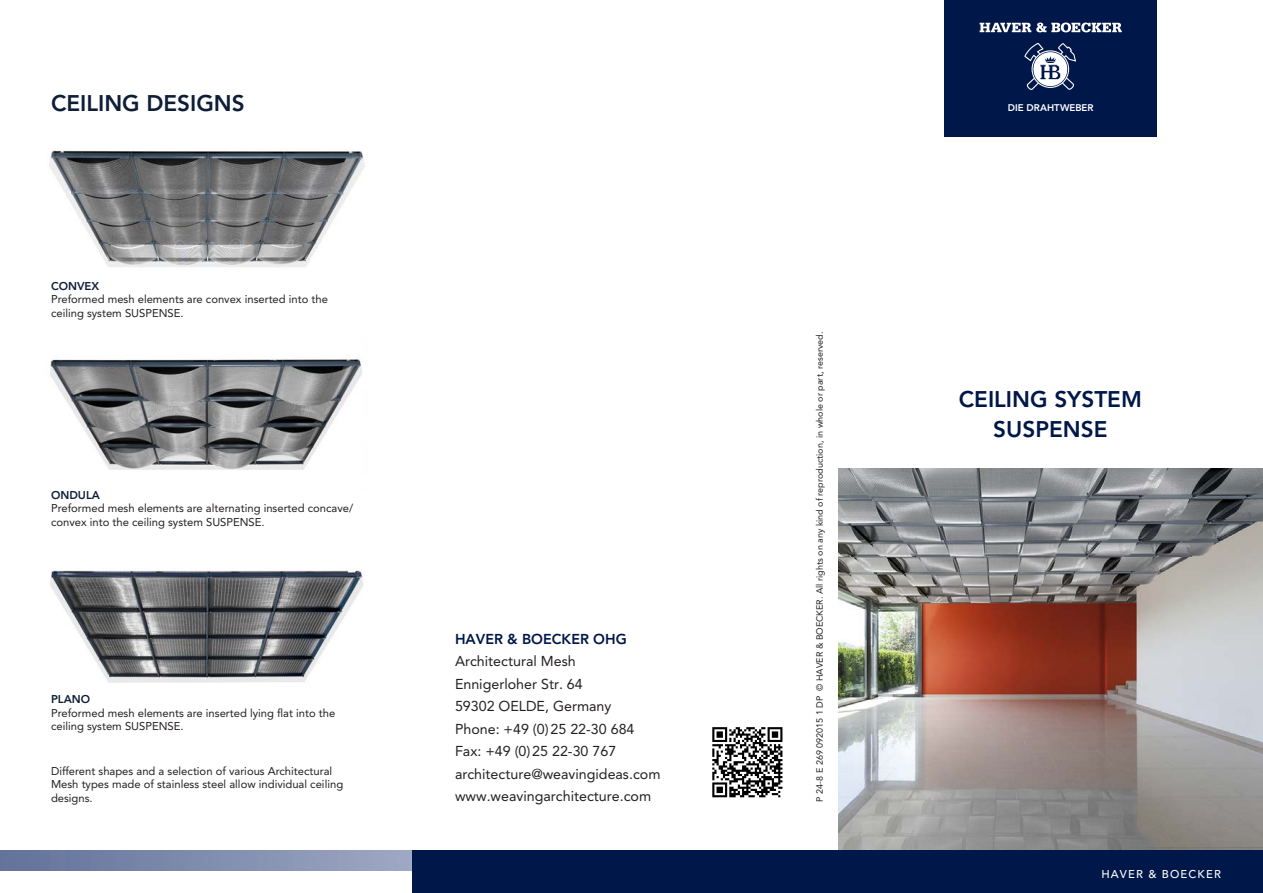
<style>
.page{position:relative;width:1263px;height:893px;background:#fff}
.page>*{position:absolute;margin:0;border:0;box-sizing:border-box;transform-origin:0 0}
.t1{font:800 22.5px "Avenir LT Std";color:#00174a}
.t2{font:800 22.5px "Avenir LT Std";color:#0f1e38}
.t3{font:14.25px "Avenir LT Std";color:#231f20}
.t4{font:800 14.25px "Avenir LT Std";color:#00174a}
.t5{font:11.25px/13.5px "Avenir LT Std";color:#231f20}
.t6{font:500 11.25px "Avenir LT Std";letter-spacing:.1em;color:#fff}
.t7{font:800 11.25px "Avenir LT Std";color:#0f1e38}
.t8{font:800 9.6px "Avenir LT Std";letter-spacing:-.005em;color:#fff}
.t9{font:9px "Avenir LT Std";color:#231f20}
.s1{font-weight:800;color:#0f1e38}
</style>
<div class="page">
<img style="left:838px;top:468px;width:425px;height:382px">
<svg style="left:0;top:850px;width:412px;height:21px;background:#7f8cae"></svg>
<div style="left:412px;top:850px;width:851px;height:43px;background:#00174a"></div>
<div style="left:944px;top:0;width:213px;height:136px;background:#00174a"></div>
<svg style="left:1024px;top:43px;width:52px;height:47px"></svg>
<svg style="left:979px;top:23px;width:143px;height:9px"></svg>
<svg style="left:712px;top:727px;width:70px;height:70px"></svg>
<img style="left:49px;top:150px;width:316px;height:117px">
<img style="left:50px;top:570px;width:314px;height:113px">
<img style="left:50px;top:359px;width:312px;height:111px">
<p class="t2" style="left:51px;top:90px;width:195px">CEILING DESIGNS</p>
<p class="t5" style="left:51px;top:279px;width:279px"><span class="s1">CONVEX<br></span>Preformed mesh elements are convex inserted into the ceiling system SUSPENSE.</p>
<p class="t5" style="left:51px;top:488px;width:304px"><span class="s1">ONDULA<br></span>Preformed mesh elements are alternating inserted concave/ convex into the ceiling system SUSPENSE.</p>
<p class="t7" style="left:51px;top:693px;width:41px">PLANO</p>
<p class="t5" style="left:51px;top:706px;width:286px">Preformed mesh elements are inserted lying flat into the ceiling system SUSPENSE.</p>
<p class="t5" style="left:51px;top:764px;width:294px">Different shapes and a selection of various Architectural<br>Mesh types made of stainless steel allow individual ceiling designs.</p>
<p class="t4" style="left:455px;top:630px;width:173px">HAVER &amp; BOECKER OHG</p>
<p class="t3" style="left:455px;top:653px;width:122px">Architectural Mesh</p>
<p class="t3" style="left:455px;top:675px;width:129px">Ennigerloher Str. 64</p>
<p class="t3" style="left:455px;top:698px;width:158px">59302 OELDE, Germany</p>
<p class="t3" style="left:455px;top:720px;width:181px">Phone: +49 (0)25 22-30 684</p>
<p class="t3" style="left:455px;top:743px;width:163px">Fax: +49 (0)25 22-30 767</p>
<p class="t3" style="left:455px;top:765px;width:207px">architecture@weavingideas.com</p>
<p class="t3" style="left:455px;top:788px;width:198px">www.weavingarchitecture.com</p>
<p class="t9" style="left:814px;top:801px;width:471px;rotate:-90deg">P 24-8 E 269 092015 1 DP © HAVER &amp; BOECKER. All rights on any kind of reproduction, in whole or part, reserved.</p>
<p class="t8" style="left:1008px;top:102px;width:87px">DIE DRAHTWEBER</p>
<p class="t1" style="left:959px;top:386px;width:184px">CEILING SYSTEM</p>
<p class="t1" style="left:993px;top:416px;width:116px">SUSPENSE</p>
<p class="t6" style="left:1101px;top:868px;width:121px">HAVER &amp; BOECKER</p>
</div>
